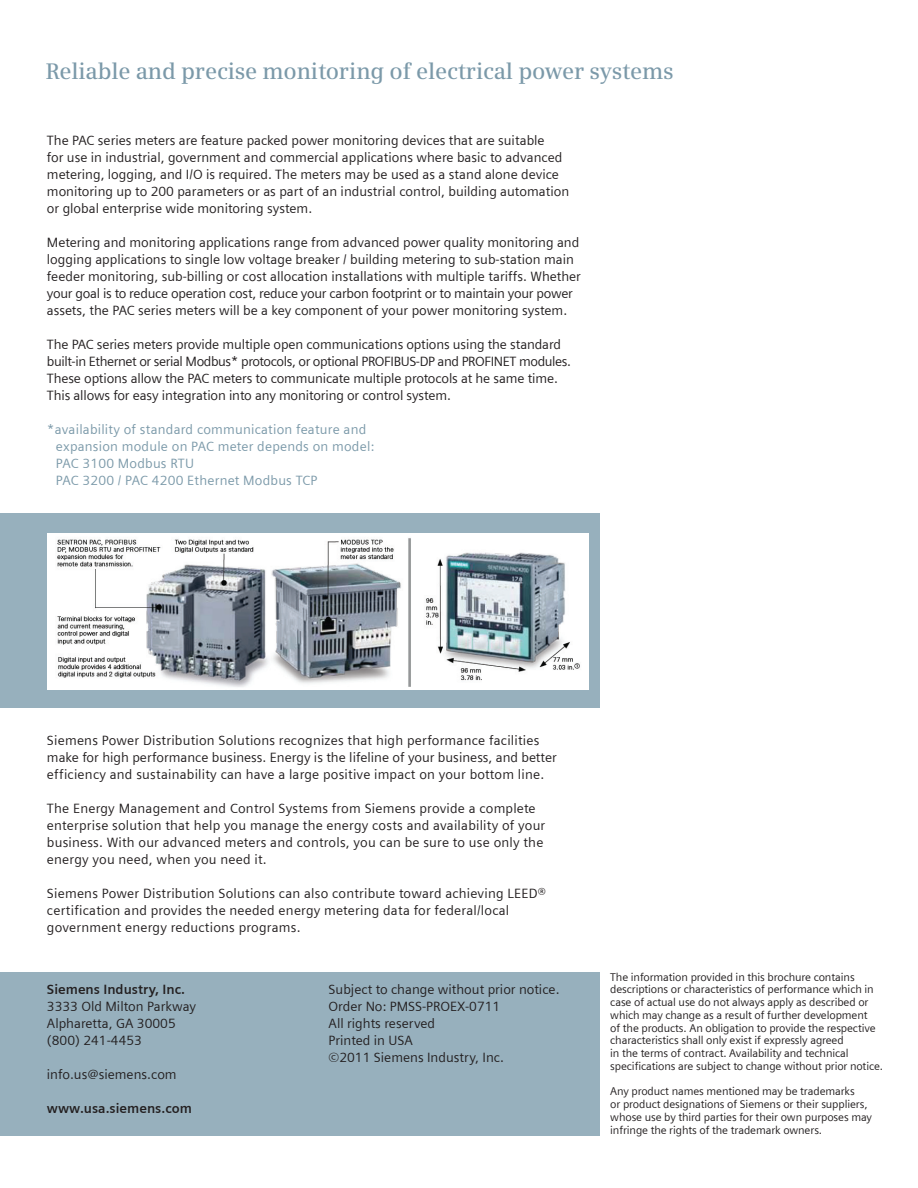
<style>
.page{position:relative;width:918px;height:1188px;background:#fff}
.page>*{position:absolute;margin:0;border:0;box-sizing:border-box;transform-origin:0 0}
.t1{font:600 22.5px "Siemens Serif OT";letter-spacing:-.01em;color:#7b99a9}
.t2{font:13.5px/17px "Siemens Sans";color:#231f20}
.t3{font:13.5px/17px "Siemens Sans";letter-spacing:.015em;color:#7b99a9}
.t4{font:700 13.5px "Siemens Sans";color:#231f20}
.t5{font:11.25px/12.8px "Siemens Sans";letter-spacing:-.01em;color:#231f20}
</style>
<div class="page">
<div style="left:0;top:972px;width:599px;height:164px;background:#97b0bd"></div>
<div style="left:0;top:513px;width:599px;height:195px;background:#97b0bd"></div>
<img style="left:47px;top:533px;width:541px;height:157px">
<h1 class="t1" style="left:46px;top:58px;width:629px">Reliable and precise monitoring of electrical power systems</h1>
<p class="t2" style="left:47px;top:132px;width:524px">The PAC series meters are feature packed power monitoring devices that are suitable<br>for use in industrial, government and commercial applications where basic to advanced metering, logging, and I/O is required. The meters may be used as a stand alone device monitoring up to 200 parameters or as part of an industrial control, building automation or global enterprise wide monitoring system.</p>
<p class="t2" style="left:47px;top:234px;width:536px">Metering and monitoring applications range from advanced power quality monitoring and logging applications to single low voltage breaker / building metering to sub-station main feeder monitoring, sub-billing or cost allocation installations with multiple tariffs. Whether your goal is to reduce operation cost, reduce your carbon footprint or to maintain your power assets, the PAC series meters will be a key component of your power monitoring system.</p>
<p class="t2" style="left:47px;top:336px;width:526px">The PAC series meters provide multiple open communications options using the standard built-in Ethernet or serial Modbus* protocols, or optional PROFIBUS-DP and PROFINET modules.<br>These options allow the PAC meters to communicate multiple protocols at he same time.<br>This allows for easy integration into any monitoring or control system.</p>
<p class="t3" style="left:56px;top:421px;width:320px;text-indent:-9px">*availability of standard communication feature and expansion module on PAC meter depends on model:<br>PAC 3100 Modbus RTU<br>PAC 3200 / PAC 4200 Ethernet Modbus TCP</p>
<p class="t2" style="left:47px;top:732px;width:511px">Siemens Power Distribution Solutions recognizes that high performance facilities make for high performance business. Energy is the lifeline of your business, and better efficiency and sustainability can have a large positive impact on your bottom line.</p>
<p class="t2" style="left:47px;top:800px;width:500px">The Energy Management and Control Systems from Siemens provide a complete enterprise solution that help you manage the energy costs and availability of your business. With our advanced meters and controls, you can be sure to use only the energy you need, when you need it.</p>
<p class="t2" style="left:47px;top:885px;width:500px">Siemens Power Distribution Solutions can also contribute toward achieving LEED® certification and provides the needed energy metering data for federal/local government energy reductions programs.</p>
<p class="t4" style="left:47px;top:982px;width:140px">Siemens Industry, Inc.</p>
<p class="t2" style="left:47px;top:998px;width:151px">3333 Old Milton Parkway<br>Alpharetta, GA 30005 (800) 241-4453</p>
<p class="t2" style="left:47px;top:1066px;width:131px">info.us@siemens.com</p>
<p class="t4" style="left:47px;top:1101px;width:147px">www.usa.siemens.com</p>
<p class="t2" style="left:329px;top:981px;width:232px">Subject to change without prior notice.<br>Order No: PMSS-PROEX-0711<br>All rights reserved<br>Printed in USA<br>©2011 Siemens Industry, Inc.</p>
<p class="t5" style="left:610px;top:970px;width:274px">The information provided in this brochure contains descriptions or characteristics of performance which in case of actual use do not always apply as described or which may change as a result of further development<br>of the products. An obligation to provide the respective characteristics shall only exist if expressly agreed<br>in the terms of contract. Availability and technical specifications are subject to change without prior notice.</p>
<p class="t5" style="left:610px;top:1085px;width:263px">Any product names mentioned may be trademarks<br>or product designations of Siemens or their suppliers, whose use by third parties for their own purposes may infringe the rights of the trademark owners.</p>
</div>
